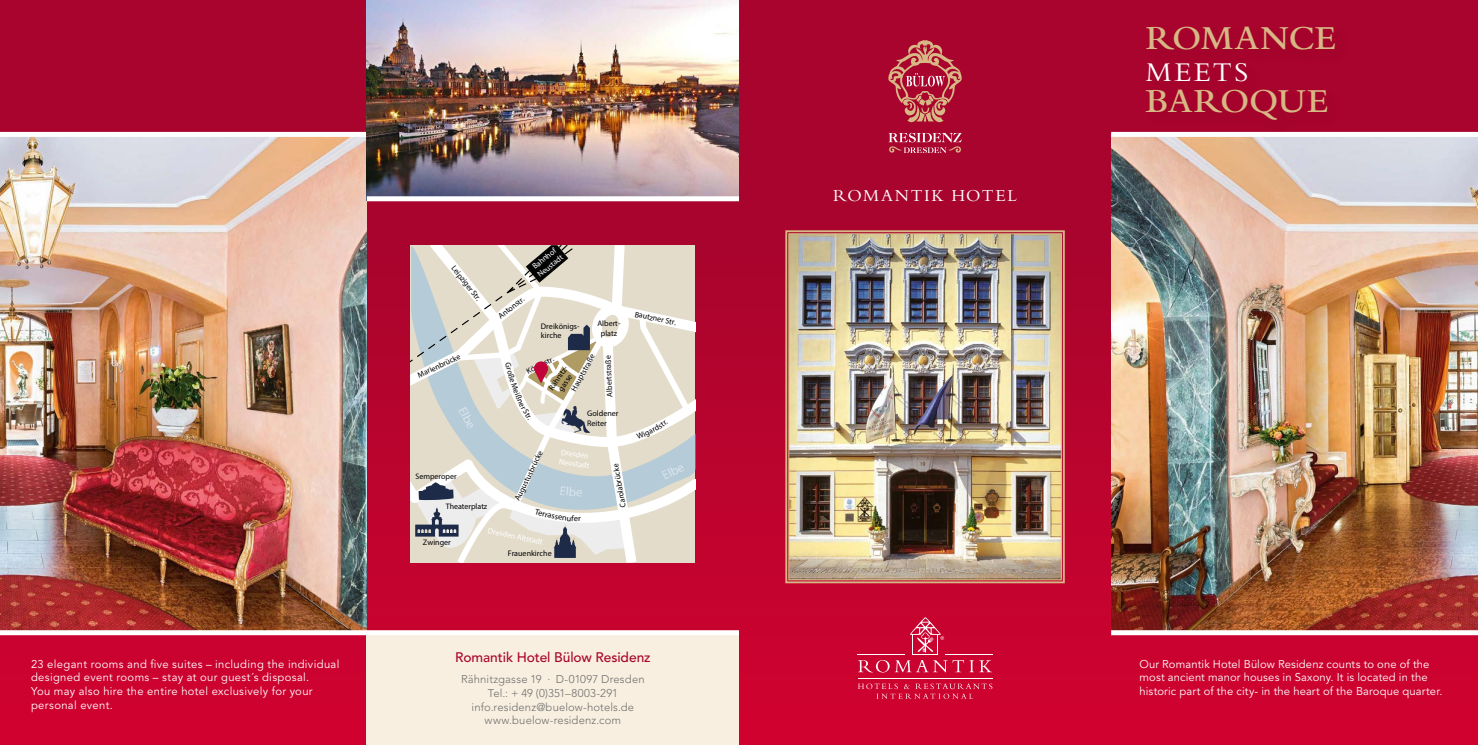
<style>
.page{position:relative;width:1478px;height:745px;background:#fff}
.page>*{position:absolute;margin:0;border:0;box-sizing:border-box;transform-origin:0 0}
.t1{font:600 35px "Bembo";letter-spacing:-.01em;color:#d7b885}
.t2{font:28.25px "Bembo";letter-spacing:.09em;color:#fff}
.t3{font:17.5px "Bembo";letter-spacing:.09em;color:#fff}
.t4{font:500 13.75px "Avenir";letter-spacing:-.005em;color:#a9042d}
.t5{font:12.88px "Myriad Pro";color:#d9e5ec}
.t6{font:11.25px/13.8px "Avenir";letter-spacing:.02em;color:#fff}
.t7{font:300 11.25px/13.8px "Avenir";letter-spacing:.01em;color:#6f6f6e;text-align:center}
.t8{font:8.25px "Myriad Pro";color:#000}
.t9{font:8.12px/9.6px "Myriad Pro";color:#000}
.t10{font:8px/9.5px "Myriad Pro";color:#000;text-align:center}
.t11{font:8px/9.6px "Myriad Pro";color:#fff}
</style>
<div class="page">
<div style="left:0;top:0;width:1478px;height:744px;background:linear-gradient(to bottom,#9e042c,#ce0531)"></div>
<img style="left:0;top:137px;width:367px;height:492px">
<div style="left:367px;top:632px;width:372px;height:112px;background:#f8efe0"></div>
<div style="left:0;top:132px;width:367px;height:5px;background:#fff"></div>
<svg style="left:0;top:629px;width:739px;height:5px"></svg>
<img style="left:1111px;top:137px;width:367px;height:492px">
<div style="left:1111px;top:132px;width:367px;height:5px;background:#fff"></div>
<svg style="left:1111px;top:629px;width:367px;height:5px"></svg>
<img style="left:367px;top:0;width:372px;height:196px">
<div style="left:367px;top:196px;width:372px;height:5px;background:#fff"></div>
<svg style="left:888px;top:40px;width:74px;height:87px;background:#b53848"></svg>
<svg style="left:888px;top:133px;width:73px;height:20px"></svg>
<hr style="left:857px;top:677px;width:135px;height:1px;background:#fff">
<hr style="left:857px;top:653px;width:48px;height:1px;background:#fff">
<svg style="left:858px;top:617px;width:134px;height:55px;background:#ce1a42"></svg>
<svg style="left:858px;top:683px;width:134px;height:15px;background:#d11b43"></svg>
<svg style="left:784px;top:229px;width:281px;height:355px;background:#c6625b"></svg>
<img style="left:788px;top:233px;width:274px;height:347px">
<div style="left:1143px;top:23px;width:210px;height:115px;background:#a6032c"></div>
<svg style="left:410px;top:245px;width:285px;height:317px"></svg>
<p class="t6" style="left:31px;top:656px;width:310px">23 elegant rooms and five suites – including the individual designed event rooms – stay at our guest´s disposal.<br>You may also hire the entire hotel exclusively for your personal event.</p>
<p class="t10" style="left:457px;top:263px;width:44px;rotate:52deg">Leipziger Str.</p>
<p class="t10" style="left:416px;top:371px;width:48px;rotate:-25deg">Marienbrücke</p>
<p class="t5" style="left:468px;top:403px;width:25px;rotate:62deg">Elbe</p>
<p class="t10" style="left:415px;top:471px;width:43px">Semperoper</p>
<p class="t10" style="left:446px;top:501px;width:43px">Theaterplatz</p>
<p class="t11" style="left:529px;top:264px;width:32px;rotate:-39deg">Bahnhof<br>Neustadt</p>
<p class="t10" style="left:496px;top:313px;width:32px;rotate:-38deg">Antonstr.</p>
<p class="t9" style="left:541px;top:321px;width:40px">Dreikönigs&shy;kirche</p>
<p class="t10" style="left:597px;top:318px;width:25px">Albert&shy;platz</p>
<p class="t10" style="left:569px;top:388px;width:43px;rotate:-61deg">Hauptstraße</p>
<p class="t10" style="left:605px;top:397px;width:43px;rotate:-92deg">Albertstraße</p>
<p class="t10" style="left:525px;top:366px;width:31px;rotate:-26deg">Königstr.</p>
<p class="t10" style="left:547px;top:386px;width:30px;line-height:8.5px;rotate:-56deg">Rähnitz&shy;gasse</p>
<p class="t10" style="left:512px;top:497px;width:56px;rotate:-64deg">Augustusbrücke</p>
<p class="t9" style="left:587px;top:408px;width:33px">Goldener<br>Reiter</p>
<p class="t11" style="left:561px;top:447px;width:32px;rotate:8deg">Dresden<br>Neustadt</p>
<p class="t5" style="left:560px;top:482px;width:25px;rotate:6deg">Elbe</p>
<p class="t8" style="left:578px;top:513px;width:4px">r</p>
<p class="t10" style="left:618px;top:507px;width:45px;rotate:-100deg">Carolabrücke</p>
<p class="t9" style="left:423px;top:536px;width:29px">Zwinger</p>
<p class="t11" style="left:489px;top:525px;width:57px;rotate:12deg">Dresden Altstadt</p>
<p class="t9" style="left:508px;top:548px;width:45px">Frauenkirche</p>
<p class="t10" style="left:636px;top:309px;width:44px;rotate:12deg">Bautzner Str.</p>
<p class="t5" style="left:659px;top:469px;width:25px;rotate:-27deg">Elbe</p>
<p class="t4" style="left:455px;top:649px;width:197px">Romantik Hotel Bülow Residenz</p>
<p class="t7" style="left:461px;top:672px;width:185px">Rähnitzgasse 19 · D-01097 Dresden<br>Tel.: + 49 (0)351–8003-291 info.residenz@buelow-hotels.de www.buelow-residenz.com</p>
<h3 class="t3" style="left:833px;top:185px;width:185px">ROMANTIK HOTEL</h3>
<h1 class="t1" style="left:1145px;top:19px;width:191px">ROMANCE</h1>
<h2 class="t2" style="left:1145px;top:55px;width:104px">MEETS</h2>
<h1 class="t1" style="left:1145px;top:81px;width:183px">BAROQUE</h1>
<p class="t6" style="left:1139px;top:656px;width:305px">Our Romantik Hotel Bülow Residenz counts to one of the most ancient manor houses in Saxony. It is located in the historic part of the city- in the heart of the Baroque quarter.</p>
</div>
